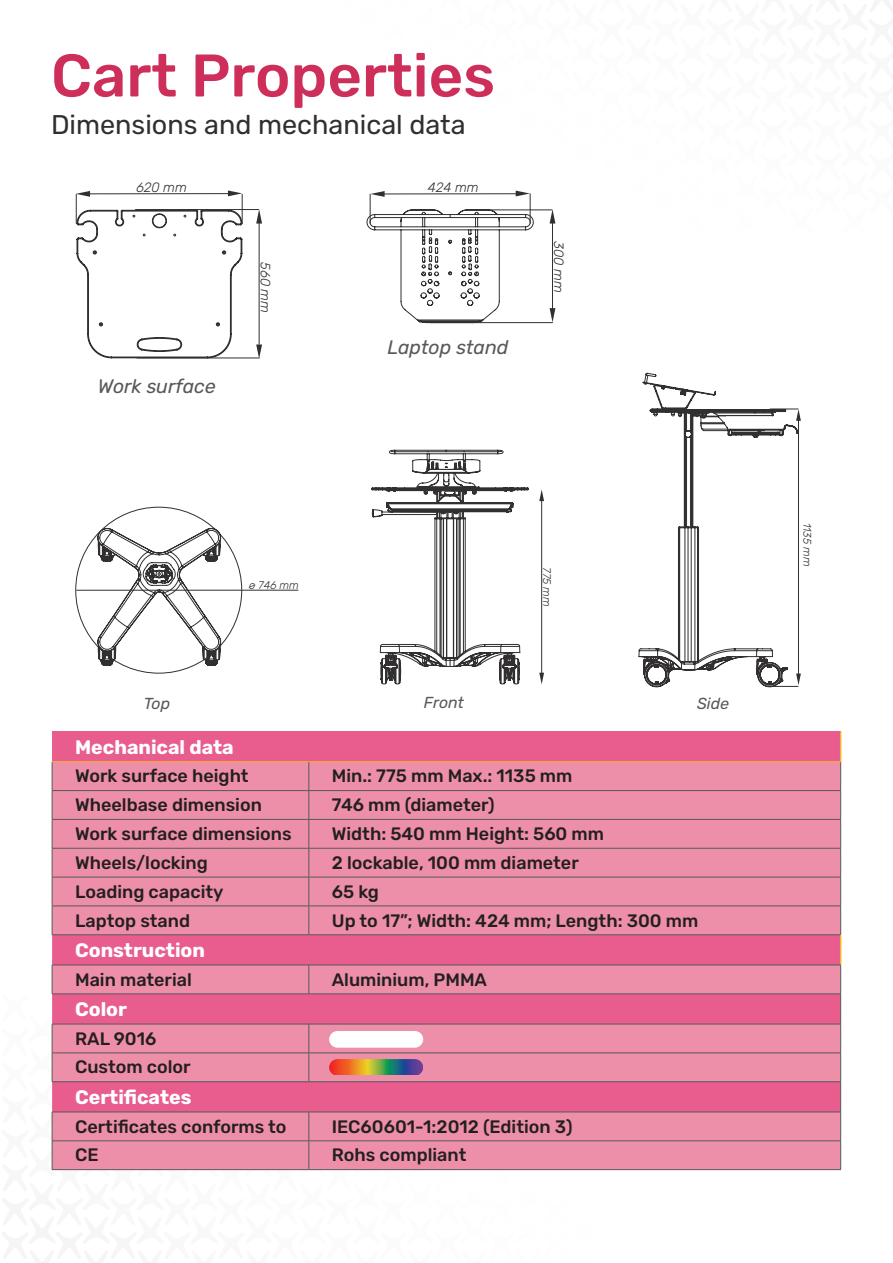
<style>
.page{position:relative;width:893px;height:1263px;background:#fff}
.page>*{position:absolute;margin:0;border:0;box-sizing:border-box;transform-origin:0 0}
.t1{font:500 60px "Rubik";color:#ce2f5a}
.t2{font:27px "Rubik";color:#312f30}
.t3{font:700 19.5px "Rubik";color:#fff}
.t4{font:italic 19.5px "Rubik";color:#57585a}
.Táblázat{font:500 18px "Rubik";color:#231f20}
.t5{font:italic 15.9px "Rubik";color:#57585a}
.t6{font:italic 300 13.5px "Rubik";color:#312f30}
.t7{font:italic 300 11.1px "Rubik";color:#312f30}
</style>
<div class="page">
<svg style="left:539px;top:489px;width:5px;height:12px"></svg>
<svg style="left:539px;top:673px;width:5px;height:11px"></svg>
<hr style="left:541px;top:501px;width:1px;height:172px;background:#312f30">
<hr style="left:77px;top:590px;width:221px;height:1px;background:#312f30">
<svg style="left:97px;top:527px;width:124px;height:139px"></svg>
<div style="left:52px;top:731px;width:789px;height:31px;background:#e85d8e"></div>
<div style="left:53px;top:762px;width:787px;height:172px;background:#ee8faa"></div>
<svg style="left:52px;top:935px;width:788px;height:177px;background:#e87399"></svg>
<svg style="left:52px;top:762px;width:1px;height:172px"></svg>
<svg style="left:52px;top:966px;width:1px;height:27px"></svg>
<svg style="left:52px;top:1025px;width:1px;height:56px"></svg>
<svg style="left:309px;top:762px;width:1px;height:172px"></svg>
<svg style="left:840px;top:762px;width:1px;height:172px"></svg>
<svg style="left:309px;top:966px;width:1px;height:27px"></svg>
<svg style="left:840px;top:966px;width:1px;height:27px"></svg>
<svg style="left:309px;top:1025px;width:1px;height:56px"></svg>
<svg style="left:840px;top:1025px;width:1px;height:56px"></svg>
<div style="left:52px;top:1113px;width:789px;height:56px;background:#ee8faa"></div>
<hr style="left:52px;top:790px;width:257px;height:1px;background:#57585a">
<hr style="left:309px;top:790px;width:532px;height:1px;background:#57585a">
<hr style="left:52px;top:819px;width:257px;height:1px;background:#57585a">
<hr style="left:309px;top:819px;width:532px;height:1px;background:#57585a">
<hr style="left:52px;top:848px;width:257px;height:1px;background:#57585a">
<hr style="left:309px;top:848px;width:532px;height:1px;background:#57585a">
<hr style="left:52px;top:877px;width:257px;height:1px;background:#57585a">
<hr style="left:309px;top:877px;width:532px;height:1px;background:#57585a">
<hr style="left:52px;top:906px;width:257px;height:1px;background:#57585a">
<hr style="left:309px;top:906px;width:532px;height:1px;background:#57585a">
<hr style="left:52px;top:1053px;width:257px;height:1px;background:#57585a">
<hr style="left:309px;top:1053px;width:532px;height:1px;background:#57585a">
<hr style="left:52px;top:1140px;width:257px;height:1px;background:#57585a">
<hr style="left:309px;top:1140px;width:532px;height:1px;background:#57585a">
<hr style="left:52px;top:1169px;width:257px;height:1px;background:#57585a">
<hr style="left:309px;top:1169px;width:532px;height:1px;background:#57585a">
<hr style="left:840px;top:731px;width:1px;height:30px;background:#f5b530">
<hr style="left:52px;top:761px;width:257px;height:1px;background:#f5b530">
<hr style="left:309px;top:761px;width:532px;height:1px;background:#f5b530">
<hr style="left:52px;top:934px;width:257px;height:1px;background:#57585a">
<hr style="left:309px;top:934px;width:532px;height:1px;background:#57585a">
<hr style="left:840px;top:935px;width:1px;height:30px;background:#f5b530">
<hr style="left:52px;top:965px;width:257px;height:1px;background:#57585a">
<hr style="left:309px;top:965px;width:532px;height:1px;background:#57585a">
<hr style="left:52px;top:993px;width:257px;height:1px;background:#57585a">
<hr style="left:309px;top:993px;width:532px;height:1px;background:#57585a">
<hr style="left:840px;top:994px;width:1px;height:30px;background:#57585a">
<hr style="left:52px;top:1024px;width:257px;height:1px;background:#57585a">
<hr style="left:309px;top:1024px;width:532px;height:1px;background:#57585a">
<hr style="left:52px;top:1081px;width:257px;height:1px;background:#57585a">
<hr style="left:309px;top:1081px;width:532px;height:1px;background:#57585a">
<hr style="left:840px;top:1082px;width:1px;height:30px;background:#57585a">
<hr style="left:52px;top:1112px;width:257px;height:1px;background:#57585a">
<hr style="left:309px;top:1112px;width:532px;height:1px;background:#57585a">
<div style="left:329px;top:1031px;width:94px;height:17px;background:#fff;border-radius:8px"></div>
<svg style="left:329px;top:1059px;width:94px;height:16px;background:#947852"></svg>
<svg style="left:550px;top:209px;width:5px;height:15px"></svg>
<svg style="left:550px;top:308px;width:5px;height:14px"></svg>
<hr style="left:552px;top:217px;width:1px;height:96px;background:#312f30">
<hr style="left:477px;top:210px;width:75px;height:1px;background:#312f30">
<hr style="left:430px;top:322px;width:123px;height:1px;background:#312f30">
<svg style="left:366px;top:191px;width:168px;height:132px"></svg>
<svg style="left:256px;top:209px;width:6px;height:15px"></svg>
<svg style="left:256px;top:344px;width:6px;height:15px"></svg>
<hr style="left:259px;top:222px;width:1px;height:122px;background:#312f30">
<hr style="left:135px;top:209px;width:124px;height:1px;background:#312f30">
<hr style="left:137px;top:358px;width:122px;height:1px;background:#312f30">
<svg style="left:76px;top:190px;width:167px;height:169px"></svg>
<svg style="left:371px;top:449px;width:158px;height:236px"></svg>
<svg style="left:638px;top:372px;width:163px;height:315px"></svg>
<p class="t1" style="left:51px;top:41px;width:446px">Cart Properties</p>
<p class="t2" style="left:51px;top:109px;width:416px">Dimensions and mechanical data</p>
<p class="t6" style="left:136px;top:180px;width:53px">620 mm</p>
<p class="t4" style="left:98px;top:376px;width:119px">Work surface</p>
<p class="t6" style="left:273px;top:262px;width:53px;rotate:90deg">560 mm</p>
<p class="t7" style="left:249px;top:579px;width:52px">ø 746 mm</p>
<p class="t6" style="left:428px;top:180px;width:52px">424 mm</p>
<p class="t4" style="left:388px;top:337px;width:122px">Laptop stand</p>
<p class="t6" style="left:566px;top:241px;width:53px;rotate:90deg">300 mm</p>
<p class="t7" style="left:553px;top:567px;width:41px;rotate:90deg">775 mm</p>
<p class="t5" style="left:144px;top:694px;width:28px">Top</p>
<p class="t5" style="left:424px;top:694px;width:41px">Front</p>
<p class="t5" style="left:697px;top:694px;width:34px">Side</p>
<p class="t3" style="left:75px;top:735px;width:160px">Mechanical data</p>
<p class="Táblázat" style="left:75px;top:766px;width:175px">Work surface height</p>
<p class="Táblázat" style="left:332px;top:766px;width:242px">Min.: 775 mm Max.: 1135 mm</p>
<p class="Táblázat" style="left:75px;top:794px;width:188px">Wheelbase dimension</p>
<p class="Táblázat" style="left:332px;top:794px;width:164px">746 mm (diameter)</p>
<p class="Táblázat" style="left:75px;top:823px;width:218px">Work surface dimensions</p>
<p class="Táblázat" style="left:332px;top:823px;width:274px">Width: 540 mm Height: 560 mm</p>
<p class="Táblázat" style="left:75px;top:852px;width:134px">Wheels/locking</p>
<p class="Táblázat" style="left:332px;top:852px;width:248px">2 lockable, 100 mm diameter</p>
<p class="Táblázat" style="left:75px;top:881px;width:150px">Loading capacity</p>
<p class="Táblázat" style="left:332px;top:881px;width:49px">65 kg</p>
<p class="Táblázat" style="left:75px;top:910px;width:117px">Laptop stand</p>
<p class="Táblázat" style="left:332px;top:910px;width:368px">Up to 17”; Width: 424 mm; Length: 300 mm</p>
<p class="t3" style="left:75px;top:938px;width:131px">Construction</p>
<p class="Táblázat" style="left:75px;top:969px;width:118px">Main material</p>
<p class="Táblázat" style="left:332px;top:969px;width:157px">Aluminium, PMMA</p>
<p class="t3" style="left:75px;top:998px;width:53px">Color</p>
<p class="Táblázat" style="left:75px;top:1028px;width:83px">RAL 9016</p>
<p class="Táblázat" style="left:75px;top:1057px;width:117px">Custom color</p>
<p class="t3" style="left:75px;top:1085px;width:118px">Certificates</p>
<p class="Táblázat" style="left:75px;top:1116px;width:213px">Certificates conforms to</p>
<p class="Táblázat" style="left:332px;top:1116px;width:242px">IEC60601-1:2012 (Edition 3)</p>
<p class="Táblázat" style="left:75px;top:1145px;width:25px">CE</p>
<p class="Táblázat" style="left:332px;top:1145px;width:136px">Rohs compliant</p>
<p class="t7" style="left:813px;top:523px;width:45px;rotate:90deg">1135 mm</p>
</div>
